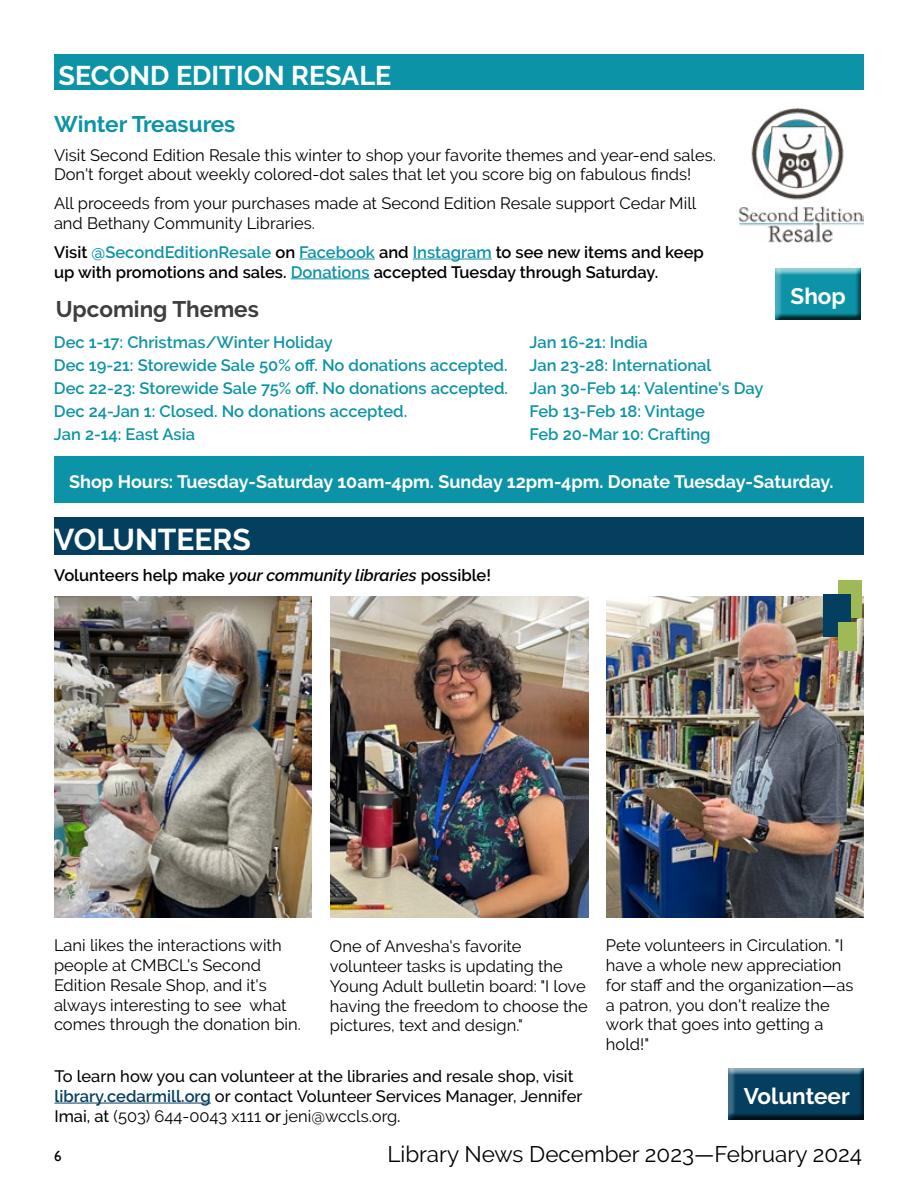
<style>
.page{position:relative;width:918px;height:1188px;background:#fff}
.page>*{position:absolute;margin:0;border:0;box-sizing:border-box;transform-origin:0 0}
.t1{font:700 30px "Raleway";color:#fff}
.t2{font:700 27px "Raleway";color:#fff}
.t3{font:22.5px "Raleway";color:#000}
.t4{font:700 22.5px "Raleway";color:#0d93a7}
.t5{font:700 22.5px "Raleway";color:#3e3e3f}
.t6{font:700 22.5px "Raleway";color:#fff}
.t7{font:700 18px "Raleway";color:#fff}
.t8{font:16.5px/19.8px "Raleway";color:#000}
.t9{font:600 16.5px/22.8px "Raleway";color:#0d93a7}
.t10{font:600 16.5px/19.8px "Raleway";color:#000}
.t11{font:500 16.5px/19.8px "Raleway";color:#000}
.t12{font:15px "Gill Sans";color:#000}
.s1{color:#0d93a7}
.s2{font-style:italic}
.s3{font-weight:600;color:#053f60}
.s4{font-weight:400}
</style>
<div class="page">
<hr style="left:299px;top:259px;width:76px;height:1px;background:#0d93a7">
<hr style="left:413px;top:259px;width:79px;height:1px;background:#0d93a7">
<hr style="left:291px;top:278px;width:79px;height:1px;background:#0d93a7">
<div style="left:54px;top:518px;width:810px;height:37px;background:#053f60"></div>
<div style="left:54px;top:54px;width:810px;height:36px;background:#0d93a7"></div>
<hr style="left:54px;top:1103px;width:157px;height:1px;background:#053f60">
<img style="left:738px;top:108px;width:125px;height:135px">
<div style="left:54px;top:456px;width:809px;height:47px;background:#0d93a7"></div>
<img style="left:54px;top:596px;width:258px;height:322px">
<img style="left:330px;top:596px;width:258px;height:322px">
<img style="left:606px;top:596px;width:258px;height:322px">
<div style="left:770px;top:264px;width:98px;height:62px;background:#000;opacity:.75"></div>
<div style="left:723px;top:1064px;width:148px;height:62px;background:#000;opacity:.75"></div>
<div style="left:839px;top:580px;width:23px;height:38px;background:#a0b957"></div>
<div style="left:824px;top:594px;width:27px;height:43px;background:#053f60"></div>
<div style="left:838px;top:622px;width:18px;height:29px;background:#a0b957"></div>
<h2 class="t2" style="left:58px;top:60px;width:334px">SECOND EDITION RESALE</h2>
<h3 class="t4" style="left:54px;top:111px;width:183px">Winter Treasures</h3>
<p class="t8" style="left:54px;top:145px;width:663px">Visit Second Edition Resale this winter to shop your favorite themes and year-end sales.<br>Don't forget about weekly colored-dot sales that let you score big on fabulous finds!</p>
<p class="t8" style="left:54px;top:193px;width:644px">All proceeds from your purchases made at Second Edition Resale support Cedar Mill and Bethany Community Libraries.</p>
<p class="t10" style="left:54px;top:242px;width:651px">Visit <span class="s1">@SecondEditionResale</span> on <span class="s1">Facebook</span> and <span class="s1">Instagram</span> to see new items and keep up with promotions and sales. <span class="s1">Donations</span> accepted Tuesday through Saturday.</p>
<h3 class="t5" style="left:56px;top:297px;width:205px">Upcoming Themes</h3>
<p class="t9" style="left:54px;top:331px;width:456px">Dec 1-17: Christmas/Winter Holiday<br>Dec 19-21: Storewide Sale 50% off. No donations accepted.<br>Dec 22-23: Storewide Sale 75% off. No donations accepted.<br>Dec 24-Jan 1: Closed. No donations accepted.<br>Jan 2-14: East Asia</p>
<p class="t9" style="left:529px;top:331px;width:236px">Jan 16-21: India<br>Jan 23-28: International<br>Jan 30-Feb 14: Valentine's Day<br>Feb 13-Feb 18: Vintage<br>Feb 20-Mar 10: Crafting</p>
<h3 class="t6" style="left:791px;top:284px;width:57px">Shop</h3>
<p class="t7" style="left:69px;top:471px;width:766px">Shop Hours: Tuesday-Saturday 10am-4pm. Sunday 12pm-4pm. Donate Tuesday-Saturday.</p>
<h1 class="t1" style="left:54px;top:523px;width:198px">VOLUNTEERS</h1>
<p class="t10" style="left:54px;top:565px;width:438px">Volunteers help make <span class="s2">your community libraries</span> possible!</p>
<p class="t8" style="left:54px;top:935px;width:248px">Lani likes the interactions with people at CMBCL's Second<br>Edition Resale Shop, and it's always interesting to see what comes through the donation bin.</p>
<p class="t8" style="left:330px;top:936px;width:259px">One of Anvesha's favorite volunteer tasks is updating the<br>Young Adult bulletin board: "I love having the freedom to choose the pictures, text and design."</p>
<p class="t8" style="left:606px;top:935px;width:249px">Pete volunteers in Circulation. "I have a whole new appreciation for staff and the organization—as a patron, you don't realize the work that goes into getting a hold!"</p>
<p class="t11" style="left:54px;top:1066px;width:530px">To learn how you can volunteer at the libraries and resale shop, visit <span class="s3">library.cedarmill.org</span> or contact Volunteer Services Manager, Jennifer<br>Imai, at <span class="s4">(503) 644-0043 x111</span> or <span class="s4">jeni@wccls.org</span>.</p>
<h3 class="t6" style="left:744px;top:1083px;width:107px">Volunteer</h3>
<p class="t12" style="left:54px;top:1147px;width:9px">6</p>
<h3 class="t3" style="left:387px;top:1141px;width:476px">Library News December 2023—February 2024</h3>
</div>
